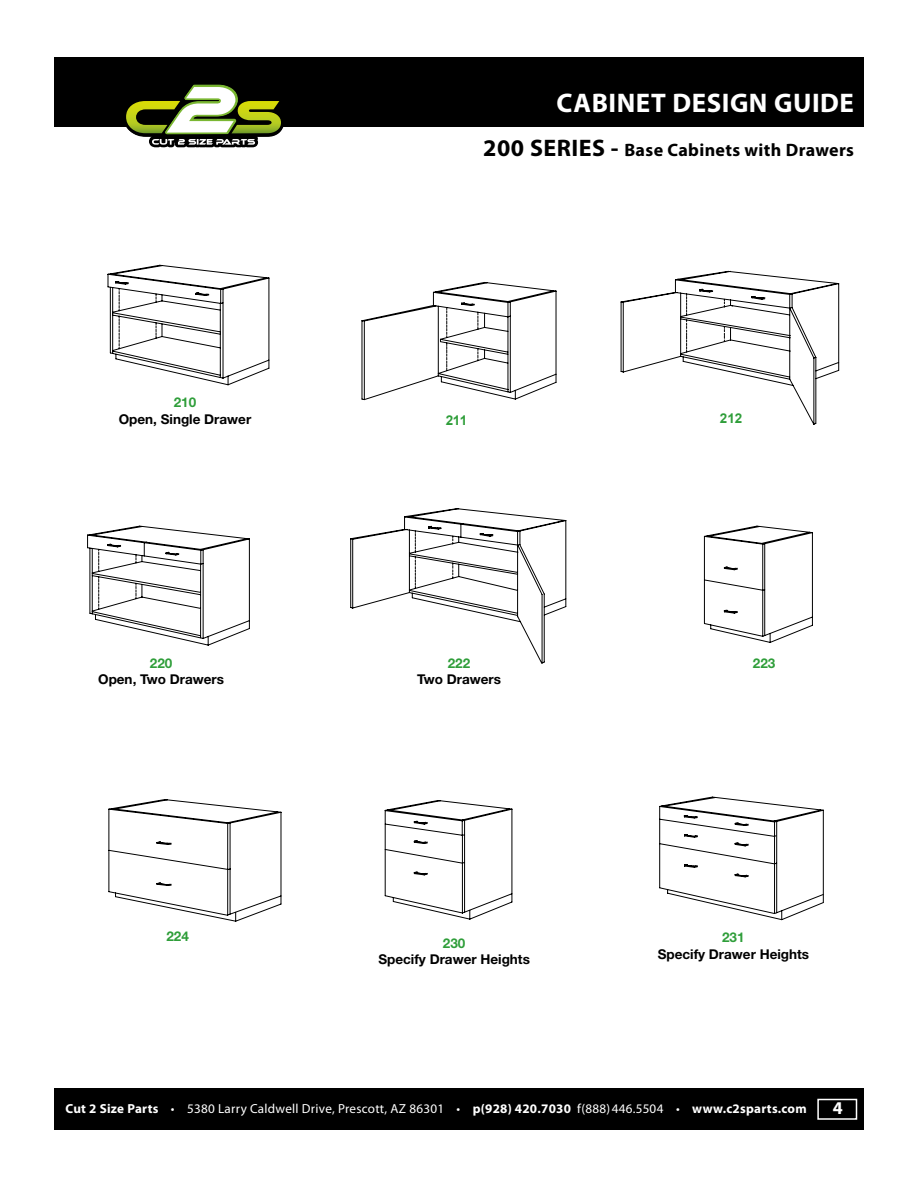
<style>
.page{position:relative;width:918px;height:1188px;background:#fff}
.page>*{position:absolute;margin:0;border:0;box-sizing:border-box;transform-origin:0 0}
.t1{font:700 27px "Myriad Pro";letter-spacing:.02em;color:#fff}
.t2{font:700 18px "Myriad Pro";letter-spacing:.02em;color:#000}
.t3{font:700 18px "Myriad Pro";color:#fff}
.t4{font:700 13.5px "Helvetica Neue LT";color:#000}
.t5{font:700 13.5px "Helvetica Neue LT";color:#2f9e3a}
.t6{font:700 13.5px "Arial";letter-spacing:-.02em;color:#2f9e3a}
.t7{font:13.2px "Myriad Pro";letter-spacing:.02em;color:#fff}
.s1{font-size:24px}
.s2{font-weight:700}
</style>
<div class="page">
<div style="left:54px;top:57px;width:810px;height:70px;background:#000"></div>
<div style="left:54px;top:1088px;width:810px;height:41px;background:#000"></div>
<svg style="left:126px;top:84px;width:158px;height:63px"></svg>
<div style="left:817px;top:1099px;width:40px;height:21px;border:2px solid #fff"></div>
<svg style="left:108px;top:265px;width:161px;height:120px"></svg>
<svg style="left:362px;top:282px;width:195px;height:118px"></svg>
<svg style="left:621px;top:271px;width:218px;height:154px"></svg>
<svg style="left:87px;top:526px;width:163px;height:120px"></svg>
<svg style="left:704px;top:526px;width:109px;height:117px"></svg>
<svg style="left:350px;top:508px;width:216px;height:156px"></svg>
<svg style="left:385px;top:797px;width:439px;height:123px"></svg>
<svg style="left:684px;top:810px;width:140px;height:93px"></svg>
<svg style="left:108px;top:799px;width:173px;height:123px"></svg>
<h1 class="t1" style="left:557px;top:86px;width:299px">CABINET DESIGN GUIDE</h1>
<p class="t5" style="left:174px;top:394px;width:24px">210</p>
<p class="t4" style="left:119px;top:410px;width:134px">Open, Single Drawer</p>
<p class="t5" style="left:150px;top:655px;width:24px">220</p>
<p class="t4" style="left:98px;top:671px;width:127px">Open, Two Drawers</p>
<p class="t5" style="left:166px;top:928px;width:24px">224</p>
<h2 class="t2" style="left:483px;top:138px;width:372px"><span class="s1">200 SERIES -</span> Base Cabinets with Drawers</h2>
<p class="t6" style="left:446px;top:411px;width:23px">211</p>
<p class="t6" style="left:720px;top:410px;width:24px">212</p>
<p class="t5" style="left:448px;top:655px;width:24px">222</p>
<p class="t4" style="left:417px;top:671px;width:85px">Two Drawers</p>
<p class="t5" style="left:753px;top:655px;width:24px">223</p>
<p class="t5" style="left:443px;top:935px;width:24px">230</p>
<p class="t4" style="left:378px;top:951px;width:153px">Specify Drawer Heights</p>
<p class="t5" style="left:722px;top:929px;width:24px">231</p>
<p class="t4" style="left:658px;top:945px;width:153px">Specify Drawer Heights</p>
<p class="t7" style="left:66px;top:1101px;width:743px"><span class="s2">Cut 2 Size Parts</span> • 5380 Larry Caldwell Drive, Prescott, AZ 86301 • <span class="s2">p(928) 420.7030</span> f(888) 446.5504 • <span class="s2">www.c2sparts.com</span></p>
<h2 class="t3" style="left:833px;top:1096px;width:11px">4</h2>
</div>
